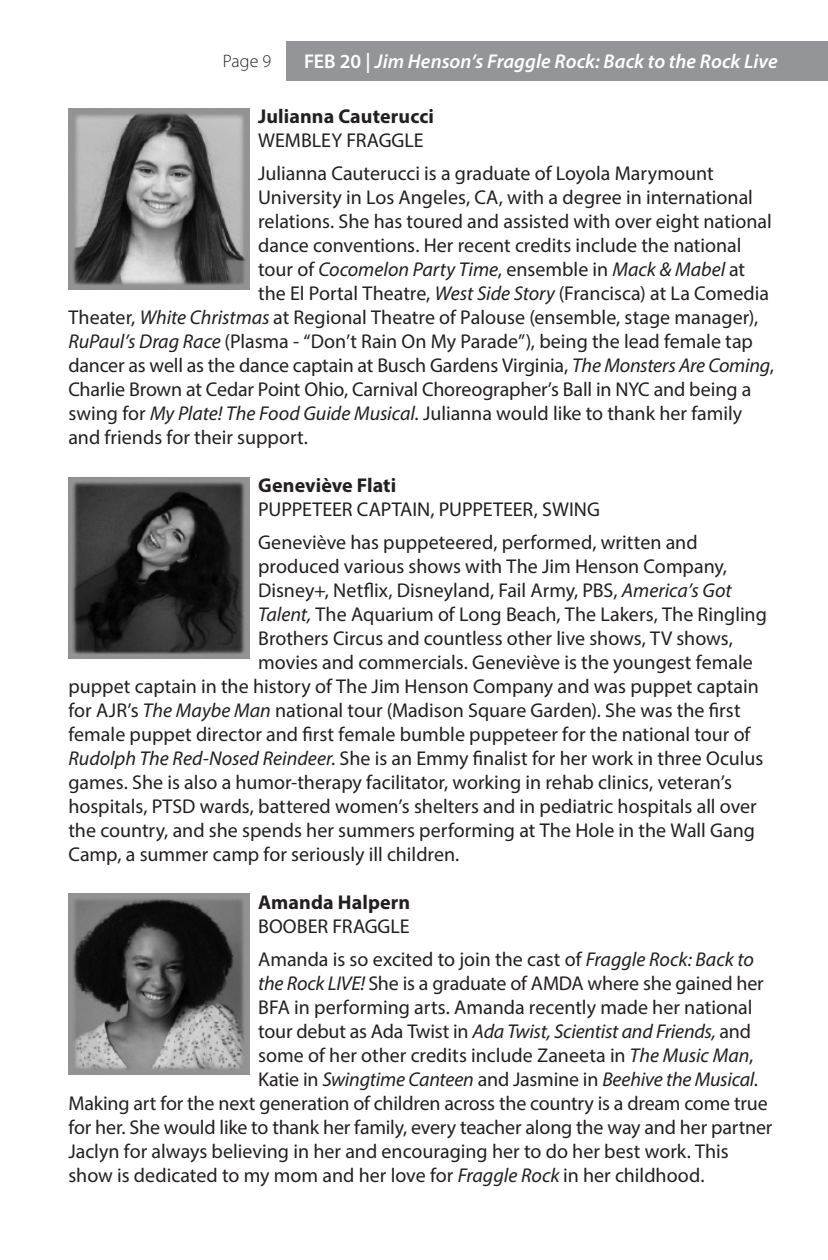
<style>
.page{position:relative;width:828px;height:1260px;background:#fff}
.page>*{position:absolute;margin:0;border:0;box-sizing:border-box;transform-origin:0 0}
.Body_Text{font:20px "Myriad Pro";color:#231f20}
.Body_Text-2{font:italic 20px "Myriad Pro";letter-spacing:-.01em;color:#231f20}
.Heading_3{font:20px "Myriad Pro";color:#231f20}
.t1{font:italic 600 20px "Myriad Pro";letter-spacing:.005em;color:#fff}
.Heading_3-2{font:700 20px "Myriad Pro";letter-spacing:.005em;color:#231f20}
.t2{font:300 18px "Myriad Pro";color:#231f20}
.s1{font-style:normal}
.s2{font-style:italic}
</style>
<div class="page">
<img style="left:68px;top:109px;width:181px;height:180px">
<img style="left:68px;top:477px;width:181px;height:181px">
<img style="left:68px;top:894px;width:181px;height:180px">
<div style="left:287px;top:41px;width:541px;height:39px;background:#939598"></div>
<p class="t2" style="left:223px;top:50px;width:50px">Page 9</p>
<p class="t1" style="left:304px;top:48px;width:475px"><span class="s1">FEB 20 |</span> Jim Henson’s Fraggle Rock: Back to the Rock Live</p>
<p class="Heading_3-2" style="left:258px;top:103px;width:177px">Julianna Cauterucci</p>
<p class="Heading_3" style="left:258px;top:128px;width:167px">WEMBLEY FRAGGLE</p>
<p class="Body_Text" style="left:258px;top:161px;width:457px">Julianna Cauterucci is a graduate of Loyola Marymount</p>
<p class="Body_Text" style="left:258px;top:185px;width:496px">University in Los Angeles, CA, with a degree in international</p>
<p class="Body_Text" style="left:258px;top:209px;width:515px">relations. She has toured and assisted with over eight national</p>
<p class="Body_Text" style="left:258px;top:233px;width:485px">dance conventions. Her recent credits include the national</p>
<p class="Body_Text-2" style="left:258px;top:257px;width:489px"><span class="s1">tour of</span> Cocomelon Party Time<span class="s1">, ensemble in</span> Mack &amp; Mabel <span class="s1">at</span></p>
<p class="Body_Text" style="left:258px;top:281px;width:512px">the El Portal Theatre, <span class="s2">West Side Story</span> (Francisca) at La Comedia</p>
<p class="Body_Text" style="left:68px;top:305px;width:691px">Theater, <span class="s2">White Christmas</span> at Regional Theatre of Palouse (ensemble, stage manager),</p>
<p class="Body_Text" style="left:68px;top:329px;width:686px"><span class="s2">RuPaul’s Drag Race</span> (Plasma - “Don’t Rain On My Parade”), being the lead female tap</p>
<p class="Body_Text" style="left:68px;top:353px;width:707px">dancer as well as the dance captain at Busch Gardens Virginia, <span class="s2">The Monsters Are Coming</span>,</p>
<p class="Body_Text" style="left:68px;top:377px;width:685px">Charlie Brown at Cedar Point Ohio, Carnival Choreographer’s Ball in NYC and being a</p>
<p class="Body_Text" style="left:68px;top:401px;width:675px">swing for <span class="s2">My Plate! The Food Guide Musical</span>. Julianna would like to thank her family</p>
<p class="Body_Text" style="left:68px;top:425px;width:241px">and friends for their support.</p>
<p class="Heading_3-2" style="left:258px;top:472px;width:140px">Geneviève Flati</p>
<p class="Heading_3" style="left:258px;top:497px;width:343px">PUPPETEER CAPTAIN, PUPPETEER, SWING</p>
<p class="Body_Text" style="left:258px;top:530px;width:441px">Geneviève has puppeteered, performed, written and</p>
<p class="Body_Text" style="left:258px;top:554px;width:470px">produced various shows with The Jim Henson Company,</p>
<p class="Body_Text" style="left:258px;top:578px;width:475px">Disney+, Netflix, Disneyland, Fail Army, PBS, <span class="s2">America’s Got</span></p>
<p class="Body_Text" style="left:258px;top:602px;width:510px"><span class="s2">Talent,</span> The Aquarium of Long Beach, The Lakers, The Ringling</p>
<p class="Body_Text" style="left:258px;top:626px;width:476px">Brothers Circus and countless other live shows, TV shows,</p>
<p class="Body_Text" style="left:258px;top:650px;width:496px">movies and commercials. Geneviève is the youngest female</p>
<p class="Body_Text" style="left:68px;top:674px;width:692px">puppet captain in the history of The Jim Henson Company and was puppet captain</p>
<p class="Body_Text" style="left:68px;top:698px;width:674px">for AJR’s <span class="s2">The Maybe Man</span> national tour (Madison Square Garden). She was the first</p>
<p class="Body_Text" style="left:68px;top:722px;width:684px">female puppet director and first female bumble puppeteer for the national tour of</p>
<p class="Body_Text" style="left:68px;top:746px;width:697px"><span class="s2">Rudolph The Red-Nosed Reindeer</span>. She is an Emmy finalist for her work in three Oculus</p>
<p class="Body_Text" style="left:68px;top:770px;width:665px">games. She is also a humor-therapy facilitator, working in rehab clinics, veteran’s</p>
<p class="Body_Text" style="left:68px;top:794px;width:690px">hospitals, PTSD wards, battered women’s shelters and in pediatric hospitals all over</p>
<p class="Body_Text" style="left:68px;top:818px;width:688px">the country, and she spends her summers performing at The Hole in the Wall Gang</p>
<p class="Body_Text" style="left:68px;top:842px;width:393px">Camp, a summer camp for seriously ill children.</p>
<p class="Heading_3-2" style="left:258px;top:889px;width:154px">Amanda Halpern</p>
<p class="Heading_3" style="left:258px;top:914px;width:153px">BOOBER FRAGGLE</p>
<p class="Body_Text" style="left:258px;top:947px;width:497px">Amanda is so excited to join the cast of <span class="s2">Fraggle Rock: Back to</span></p>
<p class="Body_Text" style="left:258px;top:971px;width:507px"><span class="s2">the Rock LIVE!</span> She is a graduate of AMDA where she gained her</p>
<p class="Body_Text" style="left:258px;top:995px;width:496px">BFA in performing arts. Amanda recently made her national</p>
<p class="Body_Text-2" style="left:258px;top:1019px;width:494px"><span class="s1">tour debut as Ada Twist in</span> Ada Twist, Scientist and Friends, <span class="s1">and</span></p>
<p class="Body_Text" style="left:258px;top:1043px;width:497px">some of her other credits include Zaneeta in <span class="s2">The Music Man</span>,</p>
<p class="Body_Text-2" style="left:258px;top:1067px;width:501px"><span class="s1">Katie in</span> Swingtime Canteen <span class="s1">and Jasmine in</span> Beehive the Musical<span class="s1">.</span></p>
<p class="Body_Text" style="left:68px;top:1091px;width:701px">Making art for the next generation of children across the country is a dream come true</p>
<p class="Body_Text" style="left:68px;top:1115px;width:706px">for her. She would like to thank her family, every teacher along the way and her partner</p>
<p class="Body_Text" style="left:68px;top:1139px;width:662px">Jaclyn for always believing in her and encouraging her to do her best work. This</p>
<p class="Body_Text" style="left:68px;top:1163px;width:638px">show is dedicated to my mom and her love for <span class="s2">Fraggle Rock</span> in her childhood.</p>
</div>
